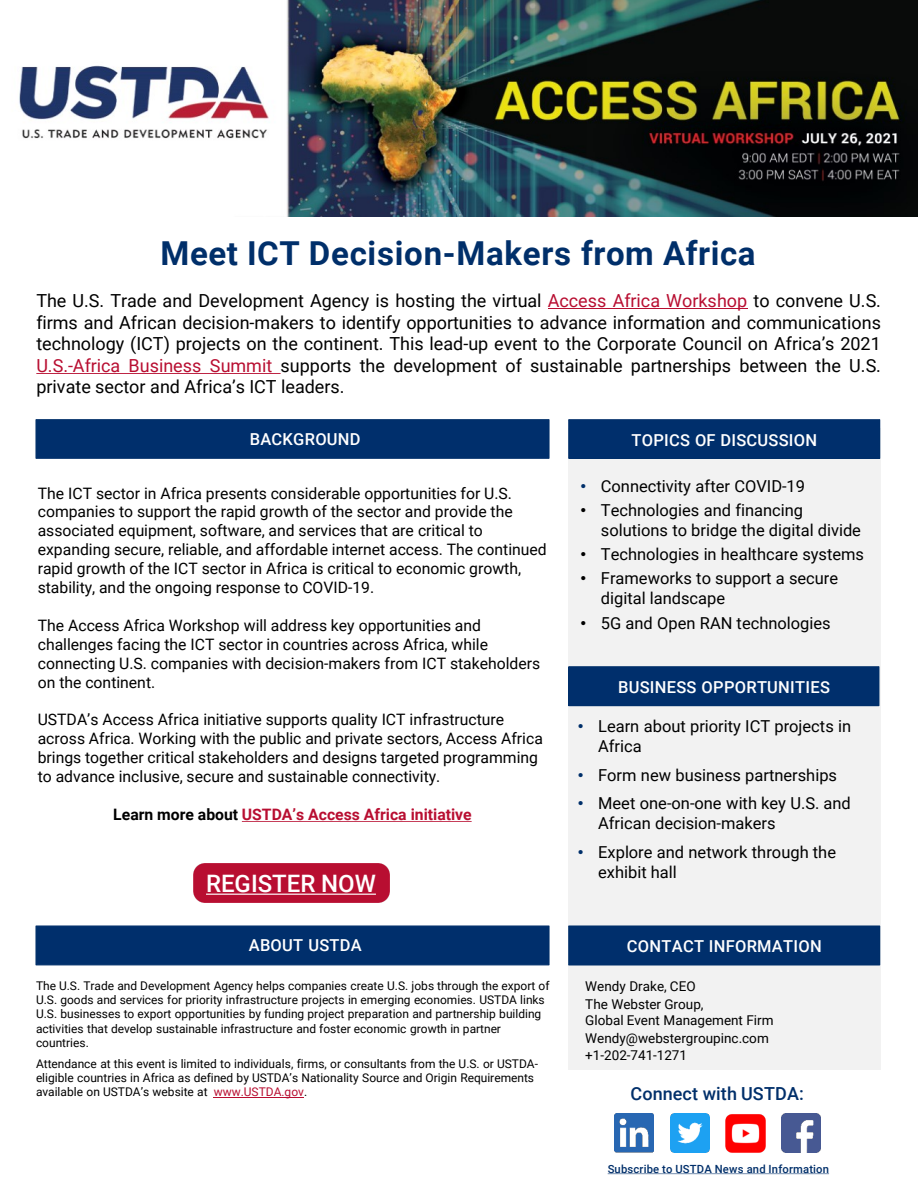
<style>
.page{position:relative;width:918px;height:1188px;background:#fff}
.page>*{position:absolute;margin:0;border:0;box-sizing:border-box;transform-origin:0 0}
.t1{font:700 33px "Roboto";letter-spacing:.02em;color:#002f6a}
.t2{font:500 24px "Roboto";color:#fff}
.t3{font:18px/21.6px "Roboto";color:#000;text-align:justify}
.t4{font:500 18px "Roboto";letter-spacing:.005em;color:#002f6a}
.t5{font:16.5px/19.8px "Roboto";color:#000}
.t6{font:500 16.5px "Roboto";letter-spacing:.015em;color:#fff}
.t7{font:15.75px/18.9px "Roboto";color:#000}
.t8{font:700 15.75px "Roboto";color:#b80e31}
.t9{font:13.5px/16.2px "Roboto";color:#000}
.t10{font:12px/14.4px "Roboto";color:#000}
.t11{font:500 11.25px "Roboto";letter-spacing:.015em;color:#002f6a}
.s1{color:#b80e31}
.s2{color:#000}
.s3{font-family:"Arial";color:#002f6a}
.s4{font-family:"Arial"}
</style>
<div class="page">
<div style="left:194px;top:864px;width:196px;height:38px;background:#b80e31"></div>
<div style="left:568px;top:428px;width:312px;height:641px;background:#f2f2f2"></div>
<hr style="left:214px;top:1097px;width:90px;height:1px;background:#b80e31">
<svg style="left:206px;top:894px;width:170px;height:1px"></svg>
<div style="left:569px;top:420px;width:311px;height:38px;background:#002f6c"></div>
<div style="left:568px;top:419px;width:312px;height:40px;border:1px solid #002f6a"></div>
<div style="left:35px;top:419px;width:515px;height:40px;background:#002f6c;border:1px solid #002f6a"></div>
<div style="left:35px;top:925px;width:515px;height:40px;background:#002f6c;border:1px solid #002f6a"></div>
<div style="left:569px;top:667px;width:310px;height:39px;background:#002f6c"></div>
<div style="left:568px;top:666px;width:311px;height:40px;border:1px solid #002f6a"></div>
<div style="left:569px;top:926px;width:311px;height:39px;background:#002f6c"></div>
<div style="left:568px;top:925px;width:312px;height:40px;border:1px solid #002f6a"></div>
<svg style="left:608px;top:1174px;width:221px;height:1px"></svg>
<img style="left:615px;top:1114px;width:38px;height:39px">
<img style="left:670px;top:1114px;width:39px;height:39px">
<img style="left:782px;top:1114px;width:39px;height:39px">
<img style="left:725px;top:1114px;width:41px;height:39px">
<img style="left:19px;top:0;width:899px;height:217px">
<hr style="left:548px;top:308px;width:199px;height:1px;background:#b80e31">
<svg style="left:36px;top:373px;width:245px;height:1px"></svg>
<svg style="left:242px;top:821px;width:230px;height:1px"></svg>
<p class="t1" style="left:161px;top:230px;width:596px">Meet ICT Decision-Makers from Africa</p>
<p class="t3" style="left:36px;top:289px;width:846px">The U.S. Trade and Development Agency is hosting the virtual <span class="s1">Access Africa Workshop</span> to convene U.S. firms and African decision-makers to identify opportunities to advance information and communications technology (ICT) projects on the continent. This lead-up event to the Corporate Council on Africa’s 2021<br><span class="s1">U.S.-Africa Business Summit</span> supports the development of sustainable partnerships between the U.S. private sector and Africa’s ICT leaders.</p>
<p class="t6" style="left:250px;top:427px;width:112px">BACKGROUND</p>
<p class="t6" style="left:632px;top:428px;width:187px">TOPICS OF DISCUSSION</p>
<p class="t7" style="left:38px;top:483px;width:510px">The ICT sector in Africa presents considerable opportunities for U.S. companies to support the rapid growth of the sector and provide the associated equipment, software, and services that are critical to expanding secure, reliable, and affordable internet access. The continued rapid growth of the ICT sector in Africa is critical to economic growth, stability, and the ongoing response to COVID-19.</p>
<p class="t7" style="left:38px;top:615px;width:504px">The Access Africa Workshop will address key opportunities and challenges facing the ICT sector in countries across Africa, while connecting U.S. companies with decision-makers from ICT stakeholders on the continent.</p>
<p class="t7" style="left:38px;top:710px;width:507px">USTDA’s Access Africa initiative supports quality ICT infrastructure across Africa. Working with the public and private sectors, Access Africa brings together critical stakeholders and designs targeted programming to advance inclusive, secure and sustainable connectivity.</p>
<p class="t8" style="left:113px;top:803px;width:360px"><span class="s2">Learn more about</span> USTDA’s Access Africa initiative</p>
<p class="t2" style="left:206px;top:866px;width:171px">REGISTER NOW</p>
<p class="t6" style="left:249px;top:934px;width:115px">ABOUT USTDA</p>
<p class="t10" style="left:36px;top:978px;width:515px">The U.S. Trade and Development Agency helps companies create U.S. jobs through the export of U.S. goods and services for priority infrastructure projects in emerging economies. USTDA links U.S. businesses to export opportunities by funding project preparation and partnership building activities that develop sustainable infrastructure and foster economic growth in partner countries.</p>
<p class="t10" style="left:36px;top:1056px;width:503px">Attendance at this event is limited to individuals, firms, or consultants from the U.S. or USTDA&shy;eligible countries in Africa as defined by USTDA’s Nationality Source and Origin Requirements available on USTDA’s website at <span class="s1">www.USTDA.gov</span>.</p>
<p class="t5" style="left:581px;top:475px;width:226px"><span class="s3">•</span> Connectivity after COVID-19</p>
<p class="t5" style="left:601px;top:500px;width:262px;text-indent:-20px"><span class="s4">•</span> Technologies and financing solutions to bridge the digital divide</p>
<p class="t5" style="left:581px;top:544px;width:285px"><span class="s4">•</span> Technologies in healthcare systems</p>
<p class="t5" style="left:601px;top:568px;width:239px;text-indent:-20px"><span class="s4">•</span> Frameworks to support a secure digital landscape</p>
<p class="t5" style="left:581px;top:612px;width:252px"><span class="s4">•</span> 5G and Open RAN technologies</p>
<p class="t6" style="left:618px;top:676px;width:213px">BUSINESS OPPORTUNITIES</p>
<p class="t5" style="left:598px;top:716px;width:254px;text-indent:-20px"><span class="s3">•</span> Learn about priority ICT projects in<br>Africa</p>
<p class="t5" style="left:578px;top:764px;width:261px"><span class="s3">•</span> Form new business partnerships</p>
<p class="t5" style="left:598px;top:793px;width:254px;text-indent:-20px"><span class="s3">•</span> Meet one-on-one with key U.S. and<br>African decision-makers</p>
<p class="t5" style="left:598px;top:842px;width:239px;text-indent:-20px"><span class="s3">•</span> Explore and network through the exhibit hall</p>
<p class="t6" style="left:627px;top:935px;width:196px">CONTACT INFORMATION</p>
<p class="t9" style="left:585px;top:978px;width:112px">Wendy Drake, CEO</p>
<p class="t9" style="left:585px;top:995px;width:190px">The Webster Group,<br>Global Event Management Firm</p>
<p class="t9" style="left:585px;top:1029px;width:185px">Wendy@webstergroupinc.com</p>
<p class="t9" style="left:585px;top:1047px;width:103px">+1-202-741-1271</p>
<p class="t4" style="left:630px;top:1081px;width:175px">Connect with USTDA:</p>
<p class="t11" style="left:608px;top:1161px;width:223px">Subscribe to USTDA News and Information</p>
</div>
